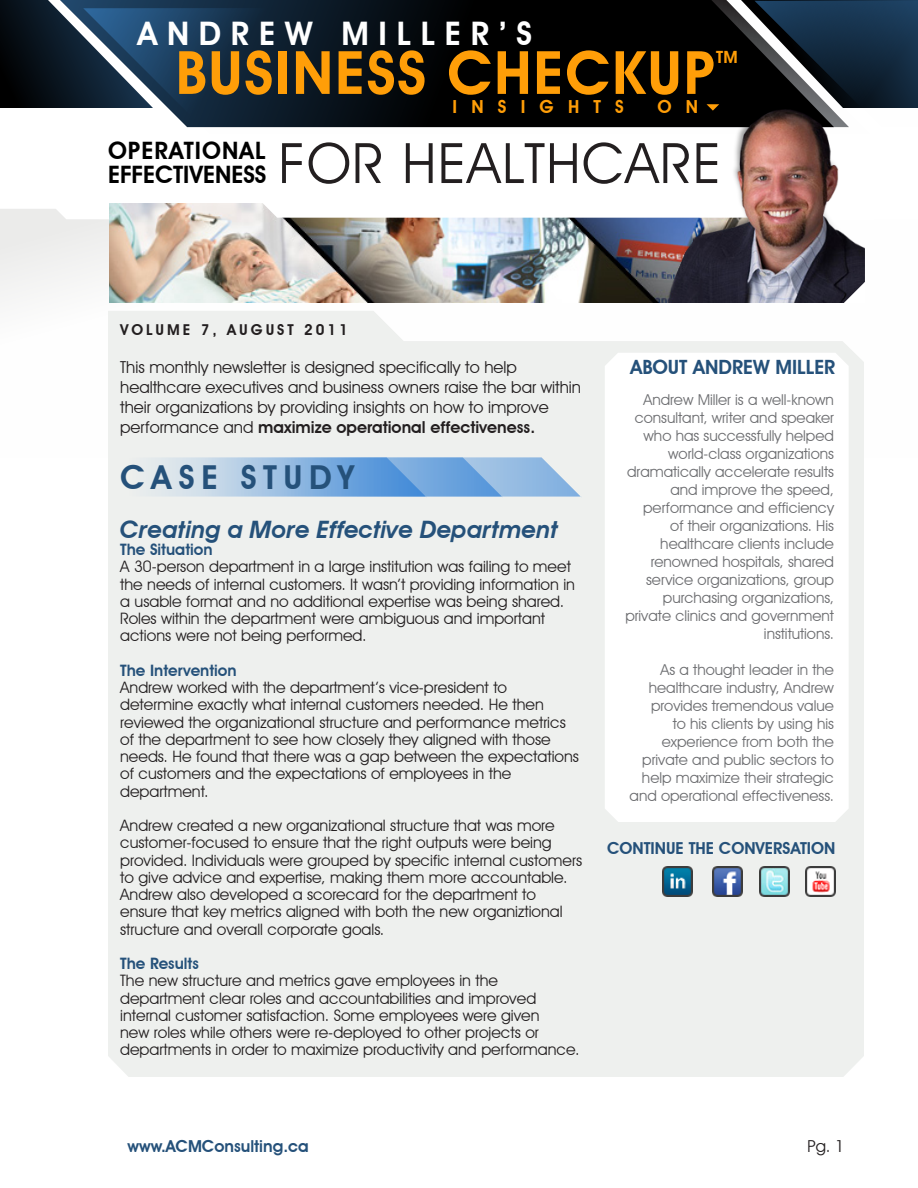
<style>
.page{position:relative;width:918px;height:1188px;background:#fff}
.page>*{position:absolute;margin:0;border:0;box-sizing:border-box;transform-origin:0 0}
.t1{font:600 60px "Avant Garde IT Cby BT";letter-spacing:.03em;color:#ff9e08}
.t2{font:55.95px "Avant Garde IT Cby BT";letter-spacing:.025em;color:#231f20}
.t3{font:600 33px "Avant Garde IT Cby BT";letter-spacing:.2em;color:#25517a}
.t4{font:600 32.4px "Avant Garde IT Cby BT";letter-spacing:.3em;color:#fff}
.t5{font:italic 600 24px "Avant Garde IT Cby BT";color:#25517a}
.t6{font:600 24px "Avant Garde IT Cby BT";color:#000}
.t7{font:600 24px "Avant Garde IT Cby BT";letter-spacing:.045em;color:#000}
.t8{font:600 19.65px "Avant Garde IT Cby BT";color:#25517a}
.t9{font:600 18px "Avant Garde IT Cby BT";letter-spacing:.79em;color:#ff9e08}
.t10{font:600 16.8px "Avant Garde IT Cby BT";color:#ff9e08}
.t11{font:16.5px/19.8px "Avant Garde IT Cby BT";color:#231f20}
.t12{font:600 16.5px "Avant Garde IT Cby BT";color:#25517a}
.t13{font:15.75px/17.2px "Avant Garde IT Cby BT";color:#231f20}
.t14{font:600 15.75px "Avant Garde IT Cby BT";color:#25517a}
.t15{font:15px/18px "Avant Garde IT Cby BT";color:#6c6d70;text-align:right}
.t16{font:600 15px "Avant Garde IT Cby BT";letter-spacing:.2em;color:#231f20}
.s1{font-weight:600}
</style>
<div class="page">
<svg style="left:0;top:0;width:60px;height:108px;background:#091118"></svg>
<svg style="left:60px;top:0;width:674px;height:108px;background:#16222e"></svg>
<svg style="left:83px;top:8px;width:658px;height:120px;background:#131c25"></svg>
<svg style="left:741px;top:0;width:177px;height:108px;background:#243544"></svg>
<svg style="left:0;top:209px;width:109px;height:91px"></svg>
<img style="left:109px;top:203px;width:558px;height:100px">
<img style="left:255px;top:203px;width:412px;height:43px">
<img style="left:672px;top:104px;width:198px;height:177px">
<img style="left:667px;top:109px;width:197px;height:194px">
<svg style="left:843px;top:281px;width:22px;height:22px"></svg>
<div style="left:108px;top:311px;width:756px;height:766px;background:#eef0ee"></div>
<svg style="left:605px;top:353px;width:244px;height:469px"></svg>
<svg style="left:108px;top:457px;width:474px;height:40px;background:#9ec1e3"></svg>
<img style="left:712px;top:866px;width:30px;height:31px">
<img style="left:662px;top:866px;width:31px;height:31px">
<img style="left:760px;top:866px;width:30px;height:31px">
<img style="left:805px;top:866px;width:30px;height:31px">
<p class="t4" style="left:138px;top:14px;width:396px">ANDREW MILLER’S</p>
<p class="t1" style="left:176px;top:37px;width:540px">BUSINESS CHECKUP</p>
<p class="t10" style="left:716px;top:47px;width:23px">TM</p>
<p class="t9" style="left:453px;top:95px;width:173px">INSIGHTS</p>
<p class="t9" style="left:658px;top:95px;width:42px">O N</p>
<p class="t7" style="left:108px;top:136px;width:159px">OPERATIONAL</p>
<p class="t6" style="left:108px;top:160px;width:160px">EFFECTIVENESS</p>
<p class="t2" style="left:278px;top:129px;width:444px">FOR HEALTHCARE</p>
<p class="t16" style="left:120px;top:320px;width:229px">VOLUME 7, AUGUST 2011</p>
<p class="t11" style="left:120px;top:357px;width:462px">This monthly newsletter is designed specifically to help healthcare executives and business owners raise the bar within their organizations by providing insights on how to improve performance and <span class="s1">maximize operational effectiveness.</span></p>
<p class="t3" style="left:120px;top:457px;width:235px">CASE STUDY</p>
<p class="t5" style="left:120px;top:515px;width:439px">Creating a More Effective Department</p>
<p class="t14" style="left:120px;top:540px;width:94px">The Situation</p>
<p class="t13" style="left:120px;top:558px;width:456px">A 30-person department in a large institution was failing to meet the needs of internal customers. It wasn’t providing information in a usable format and no additional expertise was being shared.<br>Roles within the department were ambiguous and important actions were not being performed.</p>
<p class="t14" style="left:120px;top:661px;width:118px">The Intervention</p>
<p class="t13" style="left:120px;top:679px;width:460px">Andrew worked with the department’s vice-president to determine exactly what internal customers needed. He then reviewed the organizational structure and performance metrics of the department to see how closely they aligned with those needs. He found that there was a gap between the expectations of customers and the expectations of employees in the department.</p>
<p class="t13" style="left:120px;top:817px;width:464px">Andrew created a new organizational structure that was more customer-focused to ensure that the right outputs were being provided. Individuals were grouped by specific internal customers to give advice and expertise, making them more accountable.<br>Andrew also developed a scorecard for the department to ensure that key metrics aligned with both the new organiztional structure and overall corporate goals.</p>
<p class="t14" style="left:120px;top:954px;width:80px">The Results</p>
<p class="t13" style="left:120px;top:972px;width:461px">The new structure and metrics gave employees in the department clear roles and accountabilities and improved internal customer satisfaction. Some employees were given<br>new roles while others were re-deployed to other projects or departments in order to maximize productivity and performance.</p>
<p class="t8" style="left:631px;top:356px;width:206px">ABOUT ANDREW MILLER</p>
<p class="t15" style="left:625px;top:391px;width:210px">Andrew Miller is a well-known consultant, writer and speaker who has successfully helped world-class organizations dramatically accelerate results and improve the speed, performance and efficiency<br>of their organizations. His healthcare clients include renowned hospitals, shared service organizations, group purchasing organizations, private clinics and government institutions.</p>
<p class="t15" style="left:630px;top:661px;width:206px">As a thought leader in the healthcare industry, Andrew provides tremendous value<br>to his clients by using his experience from both the private and public sectors to help maximize their strategic and operational effectiveness.</p>
<p class="t12" style="left:607px;top:838px;width:230px">CONTINUE THE CONVERSATION</p>
<p class="t12" style="left:128px;top:1136px;width:183px">www.ACMConsulting.ca</p>
<p class="t11" style="left:807px;top:1136px;width:38px">Pg. 1</p>
</div>
